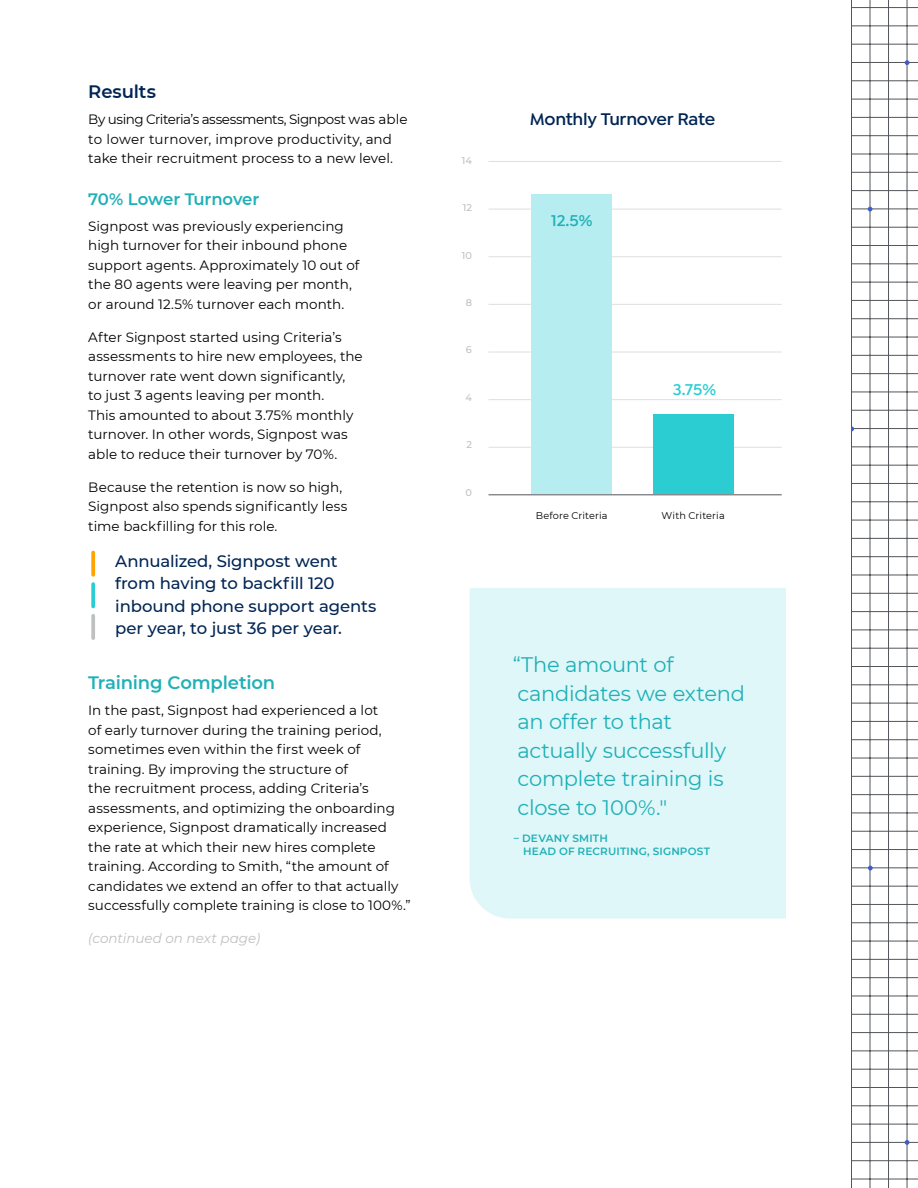
<style>
.page{position:relative;width:918px;height:1188px;background:#fff}
.page>*{position:absolute;margin:0;border:0;box-sizing:border-box;transform-origin:0 0}
.t1{font:21px/28.5px "Montserrat";letter-spacing:-.015em;color:#20b0b7}
.t2{font:600 18px "Isidora Sans";letter-spacing:-.015em;color:#002554}
.t3{font:600 18px "Montserrat";letter-spacing:-.01em;color:#20b0b7}
.t4{font:600 18px "Montserrat";letter-spacing:-.005em;color:#002554}
.t5{font:500 16.5px/22.5px "Montserrat";letter-spacing:-.005em;color:#002554}
.t6{font:600 16.5px "Montserrat";letter-spacing:-.015em;color:#20b0b7}
.t7{font:600 16.5px "Isidora Sans";color:#20b0b7}
.t8{font:600 16.5px "Isidora Sans";color:#2cccd3}
.t9{font:13.5px/19.5px "Montserrat";color:#000}
.t10{font:italic 13.5px "Montserrat";color:#bfc0c2}
.t11{font:600 10.5px/13.5px "Montserrat";letter-spacing:.02em;color:#20b0b7}
.t12{font:9.75px "Montserrat";letter-spacing:.01em;color:#000}
.t13{font:500 9.75px "Montserrat";color:#bfc0c2}
</style>
<div class="page">
<hr style="left:851px;top:1187px;width:67px;height:1px;background:#53565a">
<hr style="left:851px;top:1179px;width:67px;height:1px;background:#53565a">
<hr style="left:851px;top:1160px;width:67px;height:1px;background:#53565a">
<hr style="left:851px;top:1142px;width:67px;height:1px;background:#53565a">
<hr style="left:851px;top:1124px;width:67px;height:1px;background:#53565a">
<hr style="left:851px;top:1106px;width:67px;height:1px;background:#53565a">
<hr style="left:851px;top:1087px;width:67px;height:1px;background:#53565a">
<hr style="left:851px;top:1069px;width:67px;height:1px;background:#53565a">
<hr style="left:851px;top:1051px;width:67px;height:1px;background:#53565a">
<hr style="left:851px;top:1032px;width:67px;height:1px;background:#53565a">
<hr style="left:851px;top:1014px;width:67px;height:1px;background:#53565a">
<hr style="left:851px;top:996px;width:67px;height:1px;background:#53565a">
<hr style="left:851px;top:977px;width:67px;height:1px;background:#53565a">
<hr style="left:851px;top:959px;width:67px;height:1px;background:#53565a">
<hr style="left:851px;top:941px;width:67px;height:1px;background:#53565a">
<hr style="left:851px;top:923px;width:67px;height:1px;background:#53565a">
<hr style="left:851px;top:904px;width:67px;height:1px;background:#53565a">
<hr style="left:851px;top:886px;width:67px;height:1px;background:#53565a">
<hr style="left:851px;top:868px;width:67px;height:1px;background:#53565a">
<hr style="left:851px;top:849px;width:67px;height:1px;background:#53565a">
<hr style="left:851px;top:831px;width:67px;height:1px;background:#53565a">
<hr style="left:851px;top:813px;width:67px;height:1px;background:#53565a">
<hr style="left:851px;top:794px;width:67px;height:1px;background:#53565a">
<hr style="left:851px;top:776px;width:67px;height:1px;background:#53565a">
<hr style="left:851px;top:758px;width:67px;height:1px;background:#53565a">
<hr style="left:851px;top:739px;width:67px;height:1px;background:#53565a">
<hr style="left:851px;top:721px;width:67px;height:1px;background:#53565a">
<hr style="left:851px;top:703px;width:67px;height:1px;background:#53565a">
<hr style="left:851px;top:685px;width:67px;height:1px;background:#53565a">
<hr style="left:851px;top:666px;width:67px;height:1px;background:#53565a">
<hr style="left:851px;top:648px;width:67px;height:1px;background:#53565a">
<hr style="left:851px;top:630px;width:67px;height:1px;background:#53565a">
<hr style="left:851px;top:611px;width:67px;height:1px;background:#53565a">
<hr style="left:851px;top:593px;width:67px;height:1px;background:#53565a">
<hr style="left:851px;top:575px;width:67px;height:1px;background:#53565a">
<hr style="left:851px;top:556px;width:67px;height:1px;background:#53565a">
<hr style="left:851px;top:538px;width:67px;height:1px;background:#53565a">
<hr style="left:851px;top:520px;width:67px;height:1px;background:#53565a">
<hr style="left:851px;top:502px;width:67px;height:1px;background:#53565a">
<hr style="left:851px;top:483px;width:67px;height:1px;background:#53565a">
<hr style="left:851px;top:465px;width:67px;height:1px;background:#53565a">
<hr style="left:851px;top:447px;width:67px;height:1px;background:#53565a">
<hr style="left:851px;top:428px;width:67px;height:1px;background:#53565a">
<hr style="left:851px;top:410px;width:67px;height:1px;background:#53565a">
<hr style="left:851px;top:392px;width:67px;height:1px;background:#53565a">
<hr style="left:851px;top:373px;width:67px;height:1px;background:#53565a">
<hr style="left:851px;top:355px;width:67px;height:1px;background:#53565a">
<hr style="left:851px;top:337px;width:67px;height:1px;background:#53565a">
<hr style="left:851px;top:318px;width:67px;height:1px;background:#53565a">
<hr style="left:851px;top:300px;width:67px;height:1px;background:#53565a">
<hr style="left:851px;top:282px;width:67px;height:1px;background:#53565a">
<hr style="left:851px;top:264px;width:67px;height:1px;background:#53565a">
<hr style="left:851px;top:245px;width:67px;height:1px;background:#53565a">
<hr style="left:851px;top:227px;width:67px;height:1px;background:#53565a">
<hr style="left:851px;top:209px;width:67px;height:1px;background:#53565a">
<hr style="left:851px;top:190px;width:67px;height:1px;background:#53565a">
<hr style="left:851px;top:172px;width:67px;height:1px;background:#53565a">
<hr style="left:851px;top:154px;width:67px;height:1px;background:#53565a">
<hr style="left:851px;top:135px;width:67px;height:1px;background:#53565a">
<hr style="left:851px;top:117px;width:67px;height:1px;background:#53565a">
<hr style="left:851px;top:99px;width:67px;height:1px;background:#53565a">
<hr style="left:851px;top:81px;width:67px;height:1px;background:#53565a">
<hr style="left:851px;top:62px;width:67px;height:1px;background:#53565a">
<hr style="left:851px;top:44px;width:67px;height:1px;background:#53565a">
<hr style="left:851px;top:26px;width:67px;height:1px;background:#53565a">
<hr style="left:851px;top:7px;width:67px;height:1px;background:#53565a">
<hr style="left:851px;top:0;width:67px;height:1px;background:#53565a">
<hr style="left:917px;top:0;width:1px;height:1188px;background:#53565a">
<hr style="left:907px;top:0;width:1px;height:1188px;background:#53565a">
<hr style="left:888px;top:0;width:1px;height:1188px;background:#53565a">
<hr style="left:870px;top:0;width:1px;height:1188px;background:#53565a">
<hr style="left:851px;top:0;width:1px;height:1188px;background:#53565a">
<svg style="left:905px;top:60px;width:5px;height:5px"></svg>
<svg style="left:868px;top:207px;width:5px;height:4px"></svg>
<svg style="left:851px;top:426px;width:3px;height:5px"></svg>
<svg style="left:868px;top:866px;width:5px;height:4px"></svg>
<svg style="left:905px;top:1140px;width:4px;height:5px"></svg>
<hr style="left:488px;top:399px;width:294px;height:1px;background:#dfdfe0">
<hr style="left:488px;top:447px;width:294px;height:1px;background:#dfdfe0">
<hr style="left:488px;top:352px;width:294px;height:1px;background:#dfdfe0">
<hr style="left:488px;top:304px;width:294px;height:1px;background:#dfdfe0">
<hr style="left:488px;top:256px;width:294px;height:1px;background:#dfdfe0">
<hr style="left:488px;top:209px;width:294px;height:1px;background:#dfdfe0">
<hr style="left:488px;top:161px;width:294px;height:1px;background:#dfdfe0">
<div style="left:531px;top:194px;width:81px;height:300px;background:#b5edf0"></div>
<div style="left:653px;top:414px;width:81px;height:80px;background:#2cccd3"></div>
<hr style="left:488px;top:494px;width:294px;height:1px;background:#53565a">
<div style="left:470px;top:588px;width:316px;height:331px;background:#dff7f8"></div>
<svg style="left:91px;top:552px;width:4px;height:23px"></svg>
<svg style="left:91px;top:584px;width:4px;height:22px"></svg>
<svg style="left:91px;top:616px;width:4px;height:22px"></svg>
<h2 class="t4" style="left:88px;top:79px;width:69px">Results</h2>
<p class="t9" style="left:88px;top:109px;width:321px">By using Criteria’s assessments, Signpost was able to lower turnover, improve productivity, and take their recruitment process to a new level.</p>
<p class="t6" style="left:88px;top:187px;width:173px">70% Lower Turnover</p>
<p class="t9" style="left:88px;top:216px;width:273px">Signpost was previously experiencing high turnover for their inbound phone support agents. Approximately 10 out of the 80 agents were leaving per month, or around 12.5% turnover each month.</p>
<p class="t9" style="left:88px;top:327px;width:276px">After Signpost started using Criteria’s assessments to hire new employees, the turnover rate went down significantly,<br>to just 3 agents leaving per month.<br>This amounted to about 3.75% monthly turnover. In other words, Signpost was able to reduce their turnover by 70%.</p>
<p class="t9" style="left:88px;top:477px;width:260px">Because the retention is now so high,<br>Signpost also spends significantly less time backfilling for this role.</p>
<p class="t5" style="left:115px;top:549px;width:263px">Annualized, Signpost went from having to backfill 120 inbound phone support agents per year, to just 36 per year.</p>
<h2 class="t3" style="left:88px;top:670px;width:188px">Training Completion</h2>
<p class="t9" style="left:88px;top:700px;width:324px">In the past, Signpost had experienced a lot<br>of early turnover during the training period, sometimes even within the first week of training. By improving the structure of<br>the recruitment process, adding Criteria’s assessments, and optimizing the onboarding experience, Signpost dramatically increased the rate at which their new hires complete training. According to Smith, “the amount of candidates we extend an offer to that actually successfully complete training is close to 100%.”</p>
<p class="t10" style="left:88px;top:929px;width:173px">(continued on next page)</p>
<p class="t13" style="left:462px;top:153px;width:12px">14</p>
<p class="t13" style="left:463px;top:201px;width:11px">12</p>
<p class="t13" style="left:462px;top:248px;width:12px">10</p>
<p class="t13" style="left:466px;top:296px;width:8px">8</p>
<p class="t13" style="left:466px;top:343px;width:8px">6</p>
<p class="t13" style="left:465px;top:391px;width:8px">4</p>
<p class="t13" style="left:466px;top:438px;width:7px">2</p>
<p class="t13" style="left:465px;top:486px;width:8px">0</p>
<h2 class="t2" style="left:530px;top:108px;width:187px">Monthly Turnover Rate</h2>
<p class="t7" style="left:551px;top:210px;width:43px">12.5%</p>
<p class="t8" style="left:673px;top:380px;width:45px">3.75%</p>
<p class="t12" style="left:536px;top:508px;width:73px">Before Criteria</p>
<p class="t12" style="left:662px;top:509px;width:65px">With Criteria</p>
<h1 class="t1" style="left:513px;top:650px;width:234px">“The amount of candidates we extend an offer to that actually successfully complete training is close to 100%."</h1>
<p class="t11" style="left:523px;top:831px;width:188px;text-indent:-9px">– DEVANY SMITH<br>HEAD OF RECRUITING, SIGNPOST</p>
</div>
